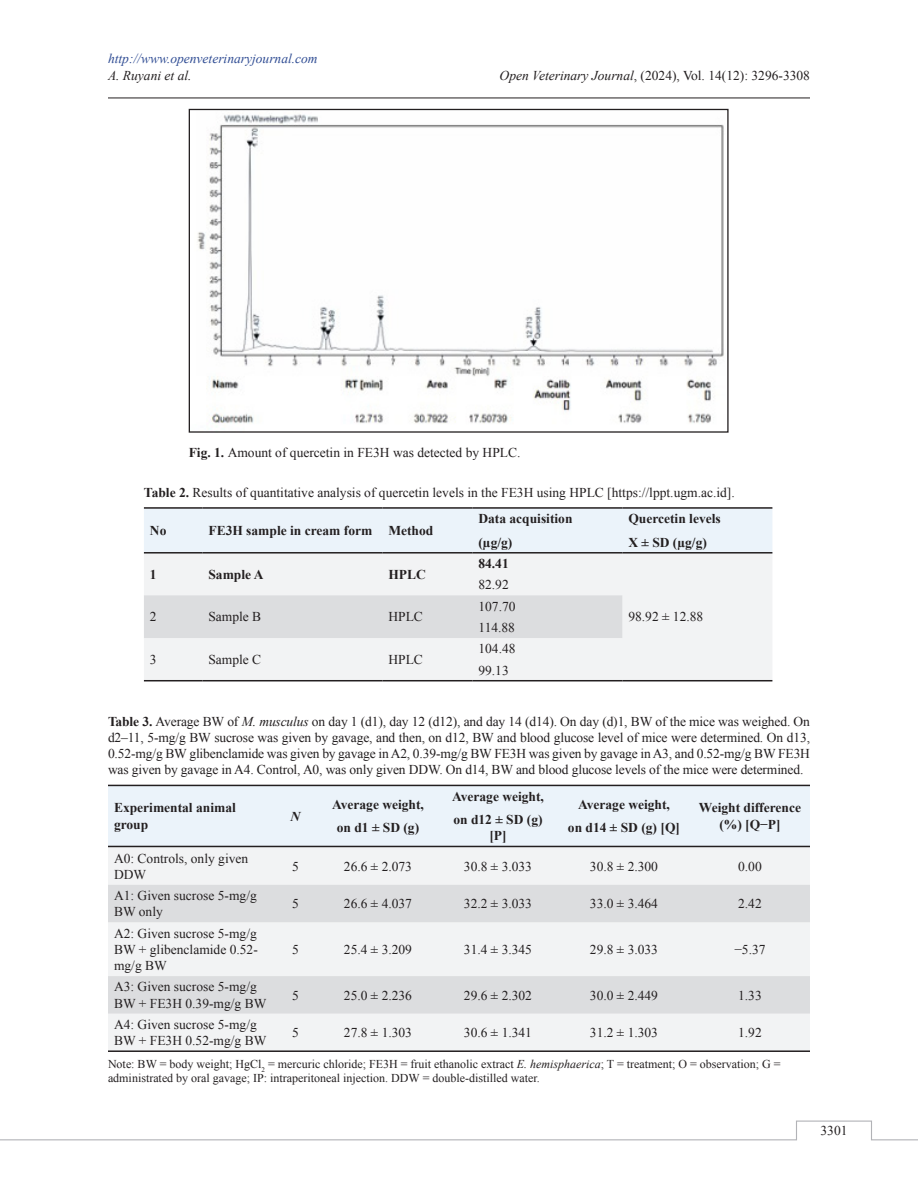
<style>
.page{position:relative;width:918px;height:1188px;background:#fff}
.page>*{position:absolute;margin:0;border:0;box-sizing:border-box;transform-origin:0 0}
.t1{font:13.5px/16.2px "Times New Roman";color:#231f20}
.t2{font:700 13.5px/16.2px "Times New Roman";color:#231f20;text-align:center}
.t3{font:italic 13.5px "Times New Roman";color:#304d94}
.t4{font:italic 13.5px "Times New Roman";color:#231f20}
.t5{font:italic 700 13.5px "Times New Roman";color:#231f20}
.Td_Source{font:12px/14.4px "Times New Roman";color:#231f20}
.s1{font-style:italic}
.s2{font-weight:700}
</style>
<div class="page">
<hr style="left:108px;top:98px;width:702px;height:1px;background:#231f20">
<svg style="left:0;top:1120px;width:918px;height:21px"></svg>
<img style="left:197px;top:114px;width:527px;height:310px">
<div style="left:144px;top:509px;width:628px;height:43px;background:#ebf3fa"></div>
<div style="left:144px;top:554px;width:628px;height:126px;background:#f2f3f4"></div>
<div style="left:144px;top:595px;width:478px;height:43px;background:#dcdddf"></div>
<hr style="left:144px;top:507px;width:58px;height:2px;background:#231f20">
<hr style="left:202px;top:507px;width:180px;height:2px;background:#231f20">
<hr style="left:382px;top:507px;width:90px;height:2px;background:#231f20">
<hr style="left:472px;top:507px;width:150px;height:2px;background:#231f20">
<hr style="left:622px;top:507px;width:150px;height:2px;background:#231f20">
<hr style="left:144px;top:552px;width:58px;height:2px;background:#231f20">
<hr style="left:202px;top:552px;width:180px;height:2px;background:#231f20">
<hr style="left:382px;top:552px;width:90px;height:2px;background:#231f20">
<hr style="left:472px;top:552px;width:150px;height:2px;background:#231f20">
<hr style="left:622px;top:552px;width:150px;height:2px;background:#231f20">
<hr style="left:144px;top:680px;width:58px;height:1px;background:#231f20">
<hr style="left:202px;top:680px;width:180px;height:1px;background:#231f20">
<hr style="left:382px;top:680px;width:90px;height:1px;background:#231f20">
<hr style="left:472px;top:680px;width:150px;height:1px;background:#231f20">
<hr style="left:622px;top:680px;width:150px;height:1px;background:#231f20">
<div style="left:108px;top:786px;width:702px;height:60px;background:#ebf3fa"></div>
<div style="left:108px;top:847px;width:702px;height:203px;background:#f2f3f4"></div>
<svg style="left:108px;top:885px;width:702px;height:129px;fill:#dcdddf"></svg>
<hr style="left:438px;top:785px;width:120px;height:1px;background:#231f20">
<hr style="left:438px;top:846px;width:120px;height:1px;background:#231f20">
<hr style="left:438px;top:1050px;width:120px;height:2px;background:#231f20">
<hr style="left:108px;top:785px;width:165px;height:1px;background:#231f20">
<hr style="left:273px;top:785px;width:45px;height:1px;background:#231f20">
<hr style="left:318px;top:785px;width:120px;height:1px;background:#231f20">
<hr style="left:558px;top:785px;width:132px;height:1px;background:#231f20">
<hr style="left:690px;top:785px;width:120px;height:1px;background:#231f20">
<hr style="left:108px;top:846px;width:165px;height:1px;background:#231f20">
<hr style="left:273px;top:846px;width:45px;height:1px;background:#231f20">
<hr style="left:318px;top:846px;width:120px;height:1px;background:#231f20">
<hr style="left:558px;top:846px;width:132px;height:1px;background:#231f20">
<hr style="left:690px;top:846px;width:120px;height:1px;background:#231f20">
<hr style="left:108px;top:1050px;width:165px;height:2px;background:#231f20">
<hr style="left:273px;top:1050px;width:45px;height:2px;background:#231f20">
<hr style="left:318px;top:1050px;width:120px;height:2px;background:#231f20">
<hr style="left:558px;top:1050px;width:132px;height:2px;background:#231f20">
<hr style="left:690px;top:1050px;width:120px;height:2px;background:#231f20">
<p class="t3" style="left:108px;top:50px;width:211px">http://www.openveterinaryjournal.com</p>
<p class="t4" style="left:108px;top:66px;width:85px">A. Ruyani et al.</p>
<p class="t1" style="left:500px;top:67px;width:312px"><span class="s1">Open Veterinary Journal</span>, (2024), Vol. 14(12): 3296-3308</p>
<p class="t1" style="left:189px;top:444px;width:333px"><span class="s2">Fig. 1.</span> Amount of quercetin in FE3H was detected by HPLC.</p>
<p class="t1" style="left:144px;top:484px;width:592px"><span class="s2">Table 2.</span> Results of quantitative analysis of quercetin levels in the FE3H using HPLC [https://lppt.ugm.ac.id].</p>
<p class="t2" style="left:150px;top:522px;width:18px">No</p>
<p class="t2" style="left:208px;top:522px;width:165px">FE3H sample in cream form</p>
<p class="t2" style="left:388px;top:522px;width:46px">Method</p>
<p class="t2" style="left:478px;top:510px;width:96px">Data acquisition</p>
<p class="t2" style="left:478px;top:534px;width:36px">(µg/g)</p>
<p class="t2" style="left:628px;top:510px;width:94px">Quercetin levels</p>
<p class="t2" style="left:628px;top:534px;width:80px">X ± SD (µg/g)</p>
<p class="t2" style="left:150px;top:566px;width:8px">1</p>
<p class="t2" style="left:208px;top:566px;width:57px">Sample A</p>
<p class="t2" style="left:388px;top:566px;width:39px">HPLC</p>
<p class="t1" style="left:150px;top:609px;width:8px">2</p>
<p class="t1" style="left:208px;top:609px;width:54px">Sample B</p>
<p class="t1" style="left:388px;top:609px;width:36px">HPLC</p>
<p class="t1" style="left:150px;top:651px;width:8px">3</p>
<p class="t1" style="left:208px;top:651px;width:54px">Sample C</p>
<p class="t1" style="left:388px;top:651px;width:36px">HPLC</p>
<p class="t2" style="left:478px;top:555px;width:32px">84.41</p>
<p class="t1" style="left:478px;top:576px;width:32px">82.92</p>
<p class="t1" style="left:478px;top:598px;width:39px">107.70</p>
<p class="t1" style="left:478px;top:619px;width:38px">114.88</p>
<p class="t1" style="left:478px;top:641px;width:39px">104.48</p>
<p class="t1" style="left:478px;top:662px;width:32px">99.13</p>
<p class="t1" style="left:628px;top:609px;width:76px">98.92 ± 12.88</p>
<p class="t1" style="left:108px;top:713px;width:704px;text-align:justify"><span class="s2">Table 3.</span> Average BW of <span class="s1">M. musculus</span> on day 1 (d1), day 12 (d12), and day 14 (d14). On day (d)1, BW of the mice was weighed. On d2–11, 5-mg/g BW sucrose was given by gavage, and then, on d12, BW and blood glucose level of mice were determined. On d13, 0.52-mg/g BW glibenclamide was given by gavage in A2, 0.39-mg/g BW FE3H was given by gavage in A3, and 0.52-mg/g BW FE3H was given by gavage in A4. Control, A0, was only given DDW. On d14, BW and blood glucose levels of the mice were determined.</p>
<p class="t2" style="left:114px;top:799px;width:123px;text-align:left">Experimental animal group</p>
<p class="t5" style="left:291px;top:807px;width:11px">N</p>
<p class="t2" style="left:452px;top:788px;width:93px">Average weight,</p>
<p class="t2" style="left:453px;top:811px;width:91px">on d12 ± SD (g) [P]</p>
<p class="t2" style="left:332px;top:796px;width:93px">Average weight,</p>
<p class="t2" style="left:337px;top:819px;width:84px">on d1 ± SD (g)</p>
<p class="t2" style="left:578px;top:796px;width:93px">Average weight,</p>
<p class="t2" style="left:568px;top:819px;width:114px">on d14 ± SD (g) [Q]</p>
<p class="t2" style="left:699px;top:799px;width:104px">Weight difference (%) [Q−P]</p>
<p class="t1" style="left:114px;top:850px;width:136px">A0: Controls, only given<br>DDW</p>
<p class="t1" style="left:292px;top:858px;width:8px">5</p>
<p class="t1" style="left:344px;top:858px;width:70px">26.6 ± 2.073</p>
<p class="t1" style="left:464px;top:858px;width:70px">30.8 ± 3.033</p>
<p class="t1" style="left:590px;top:858px;width:70px">30.8 ± 2.300</p>
<p class="t1" style="left:738px;top:858px;width:25px">0.00</p>
<p class="t1" style="left:114px;top:887px;width:144px">A1: Given sucrose 5-mg/g<br>BW only</p>
<p class="t1" style="left:292px;top:895px;width:8px">5</p>
<p class="t1" style="left:344px;top:895px;width:70px">26.6 ± 4.037</p>
<p class="t1" style="left:464px;top:895px;width:70px">32.2 ± 3.033</p>
<p class="t1" style="left:590px;top:895px;width:70px">33.0 ± 3.464</p>
<p class="t1" style="left:738px;top:895px;width:25px">2.42</p>
<p class="t1" style="left:114px;top:925px;width:145px;text-align:justify">A2: Given sucrose 5-mg/g BW + glibenclamide 0.52- mg/g BW</p>
<p class="t1" style="left:292px;top:941px;width:8px">5</p>
<p class="t1" style="left:344px;top:941px;width:70px">25.4 ± 3.209</p>
<p class="t1" style="left:464px;top:941px;width:70px">31.4 ± 3.345</p>
<p class="t1" style="left:590px;top:941px;width:70px">29.8 ± 3.033</p>
<p class="t1" style="left:734px;top:941px;width:33px">−5.37</p>
<p class="t1" style="left:114px;top:979px;width:154px">A3: Given sucrose 5-mg/g<br>BW + FE3H 0.39-mg/g BW</p>
<p class="t1" style="left:292px;top:987px;width:8px">5</p>
<p class="t1" style="left:344px;top:987px;width:70px">25.0 ± 2.236</p>
<p class="t1" style="left:464px;top:987px;width:70px">29.6 ± 2.302</p>
<p class="t1" style="left:590px;top:987px;width:70px">30.0 ± 2.449</p>
<p class="t1" style="left:738px;top:987px;width:25px">1.33</p>
<p class="t1" style="left:114px;top:1016px;width:154px">A4: Given sucrose 5-mg/g<br>BW + FE3H 0.52-mg/g BW</p>
<p class="t1" style="left:292px;top:1024px;width:8px">5</p>
<p class="t1" style="left:344px;top:1024px;width:70px">27.8 ± 1.303</p>
<p class="t1" style="left:464px;top:1024px;width:70px">30.6 ± 1.341</p>
<p class="t1" style="left:590px;top:1024px;width:70px">31.2 ± 1.303</p>
<p class="t1" style="left:738px;top:1024px;width:25px">1.92</p>
<p class="Td_Source" style="left:108px;top:1056px;width:674px">Note: BW = body weight; HgCl<sub>2</sub> = mercuric chloride; FE3H = fruit ethanolic extract <span class="s1">E. hemisphaerica</span>; T = treatment; O = observation; G = administrated by oral gavage; IP: intraperitoneal injection. DDW = double-distilled water.</p>
<p class="t1" style="left:820px;top:1122px;width:28px">3301</p>
</div>
